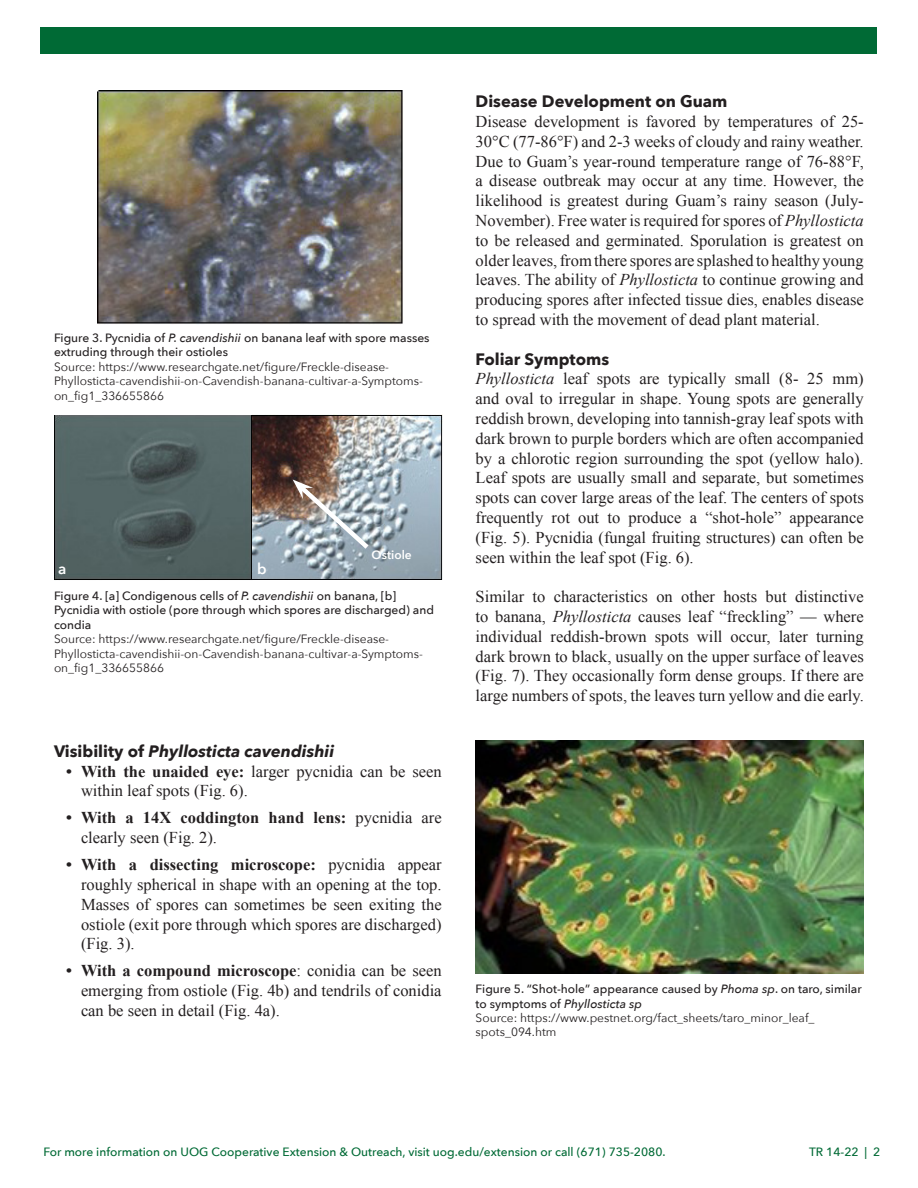
<style>
.page{position:relative;width:918px;height:1188px;background:#fff}
.page>*{position:absolute;margin:0;border:0;box-sizing:border-box;transform-origin:0 0}
.t1{font:16.5px/19.8px "Times New Roman";color:#231f20;text-align:justify}
.t2{font:700 16.5px "Avenir Next";color:#231f20}
.t3{font:italic 700 16.5px "Avenir Next";color:#231f20}
.t4{font:600 15px "Avenir Next";color:#fff}
.t5{font:12px/14.4px "Avenir Next";color:#231f20}
.t6{font:500 12px/14.4px "Avenir Next";color:#231f20}
.t7{font:500 12px "Avenir Next";color:#006a35}
.t8{font:600 12px "Avenir Next";color:#fff}
.s1{font-style:italic}
.s2{font-style:normal}
.s3{font-weight:700}
</style>
<div class="page">
<div style="left:40px;top:27px;width:837px;height:27px;background:#006a35"></div>
<img style="left:476px;top:740px;width:388px;height:234px">
<img style="left:98px;top:91px;width:305px;height:233px">
<img style="left:54px;top:415px;width:199px;height:165px">
<img style="left:253px;top:414px;width:189px;height:165px">
<img style="left:293px;top:480px;width:80px;height:73px">
<p class="t6" style="left:54px;top:330px;width:377px">Figure 3. Pycnidia of <span class="s1">P. cavendishii</span> on banana leaf with spore masses extruding through their ostioles</p>
<p class="t5" style="left:54px;top:359px;width:371px">Source: https://www.researchgate.net/figure/Freckle-disease-<br>Phyllosticta-cavendishii-on-Cavendish-banana-cultivar-a-Symptoms&shy;on_fig1_336655866</p>
<p class="t4" style="left:58px;top:556px;width:10px">a</p>
<p class="t4" style="left:257px;top:556px;width:11px">b</p>
<p class="t8" style="left:372px;top:545px;width:42px">Ostiole</p>
<p class="t6" style="left:54px;top:588px;width:381px">Figure 4. [a] Condigenous cells of <span class="s1">P. cavendishii</span> on banana, [b]<br>Pycnidia with ostiole (pore through which spores are discharged) and condia</p>
<p class="t5" style="left:54px;top:631px;width:371px">Source: https://www.researchgate.net/figure/Freckle-disease-<br>Phyllosticta-cavendishii-on-Cavendish-banana-cultivar-a-Symptoms&shy;on_fig1_336655866</p>
<p class="t3" style="left:54px;top:737px;width:282px"><span class="s2">Visibility of</span> Phyllosticta cavendishii</p>
<p class="t1" style="left:81px;top:761px;width:362px;text-indent:-15px"><span class="s3">• With the unaided eye:</span> larger pycnidia can be seen within leaf spots (Fig. 6).</p>
<p class="t1" style="left:81px;top:808px;width:362px;text-indent:-15px"><span class="s3">• With a 14X coddington hand lens:</span> pycnidia are clearly seen (Fig. 2).</p>
<p class="t1" style="left:81px;top:855px;width:362px;text-indent:-15px"><span class="s3">• With a dissecting microscope:</span> pycnidia appear roughly spherical in shape with an opening at the top.<br>Masses of spores can sometimes be seen exiting the ostiole (exit pore through which spores are discharged) (Fig. 3).</p>
<p class="t1" style="left:81px;top:961px;width:362px;text-indent:-15px"><span class="s3">• With a compound microscope</span>: conidia can be seen emerging from ostiole (Fig. 4b) and tendrils of conidia can be seen in detail (Fig. 4a).</p>
<p class="t2" style="left:476px;top:87px;width:253px">Disease Development on Guam</p>
<p class="t1" style="left:476px;top:111px;width:390px">Disease development is favored by temperatures of 25- 30°C (77-86°F) and 2-3 weeks of cloudy and rainy weather.<br>Due to Guam’s year-round temperature range of 76-88°F, a disease outbreak may occur at any time. However, the likelihood is greatest during Guam’s rainy season (July-November). Free water is required for spores of <span class="s1">Phyllosticta </span>to be released and germinated. Sporulation is greatest on older leaves, from there spores are splashed to healthy young leaves. The ability of <span class="s1">Phyllosticta</span> to continue growing and producing spores after infected tissue dies, enables disease to spread with the movement of dead plant material.</p>
<p class="t2" style="left:476px;top:345px;width:135px">Foliar Symptoms</p>
<p class="t1" style="left:476px;top:369px;width:390px"><span class="s1">Phyllosticta</span> leaf spots are typically small (8- 25 mm) and oval to irregular in shape. Young spots are generally reddish brown, developing into tannish-gray leaf spots with dark brown to purple borders which are often accompanied by a chlorotic region surrounding the spot (yellow halo).<br>Leaf spots are usually small and separate, but sometimes spots can cover large areas of the leaf. The centers of spots frequently rot out to produce a “shot-hole” appearance (Fig. 5). Pycnidia (fungal fruiting structures) can often be seen within the leaf spot (Fig. 6).</p>
<p class="t1" style="left:476px;top:587px;width:390px">Similar to characteristics on other hosts but distinctive to banana, <span class="s1">Phyllosticta</span> causes leaf “freckling” — where individual reddish-brown spots will occur, later turning dark brown to black, usually on the upper surface of leaves (Fig. 7). They occasionally form dense groups. If there are large numbers of spots, the leaves turn yellow and die early.</p>
<p class="t6" style="left:476px;top:981px;width:388px">Figure 5. “Shot-hole” appearance caused by <span class="s1">Phoma sp</span>. on taro, similar to symptoms of <span class="s1">Phyllosticta sp</span></p>
<p class="t5" style="left:476px;top:1010px;width:340px">Source: https://www.pestnet.org/fact_sheets/taro_minor_leaf_ spots_094.htm</p>
<p class="t7" style="left:43px;top:1141px;width:624px">For more information on UOG Cooperative Extension &amp; Outreach, visit uog.edu/extension or call (671) 735-2080.</p>
<p class="t7" style="left:809px;top:1141px;width:73px">TR 14-22 | 2</p>
</div>
